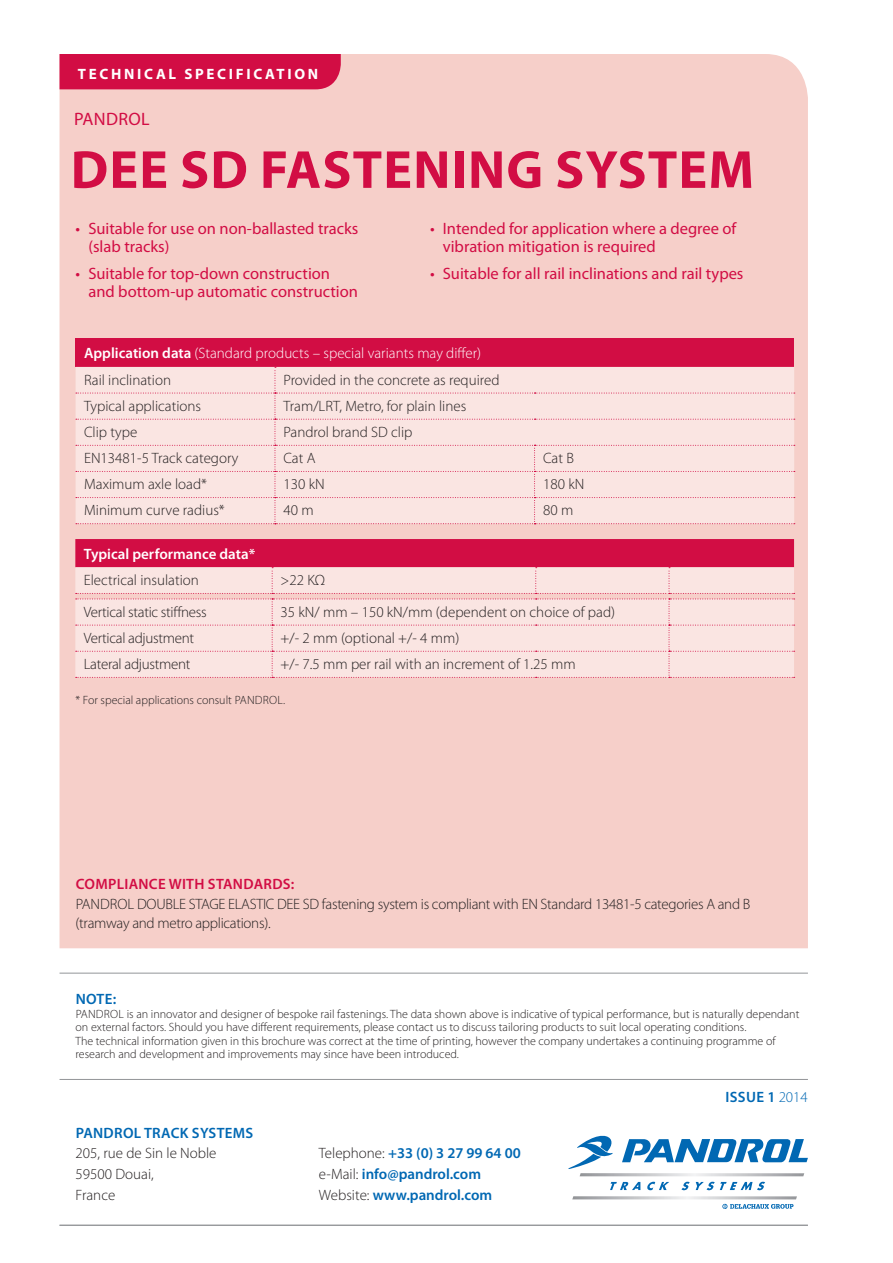
<style>
.page{position:relative;width:893px;height:1263px;background:#fff}
.page>*{position:absolute;margin:0;border:0;box-sizing:border-box;transform-origin:0 0}
.t1{font:700 54px "Myriad Pro";letter-spacing:.02em;color:#d20d44}
.t2{font:18px "Myriad Pro";letter-spacing:.02em;color:#d20d44}
.t3{font:16.5px/18px "Myriad Pro";color:#d20d44}
.t4{font:300 15px/20.7px "Myriad Pro";color:#231f20}
.t5{font:300 15px/19.5px "Myriad Pro";letter-spacing:-.02em;color:#231f20}
.t6{font:600 15px/20.7px "Myriad Pro";color:#0168b3}
.t7{font:300 15px/26.1px "Myriad Pro";color:#fff}
.t8{font:600 15px "Myriad Pro";letter-spacing:.02em;color:#d20d44}
.t9{font:600 15px "Myriad Pro";color:#fff}
.t10{font:700 15px "Myriad Pro";letter-spacing:.18em;color:#fff}
.t11{font:600 15px "Myriad Pro";letter-spacing:.02em;color:#0168b3}
.t12{font:300 12px/13.5px "Myriad Pro";color:#231f20}
.s1{font-weight:600}
.s2{color:#231f20}
.s3{font-weight:300}
.s4{font-weight:300;color:#231f20}
</style>
<div class="page">
<div style="left:60px;top:54px;width:748px;height:894px;background:#f6cfc9"></div>
<div style="left:76px;top:339px;width:718px;height:28px;background:#d20d44"></div>
<div style="left:76px;top:367px;width:719px;height:157px;background:#fae5e2"></div>
<svg style="left:75px;top:539px;width:720px;height:139px;background:#f1b5bf"></svg>
<div style="left:60px;top:54px;width:281px;height:35px;background:#d20d44"></div>
<hr style="left:60px;top:1225px;width:748px;height:1px;background:#939598">
<hr style="left:60px;top:973px;width:748px;height:1px;background:#939598">
<hr style="left:60px;top:1079px;width:748px;height:1px;background:#939598">
<svg style="left:572px;top:1196px;width:225px;height:13px"></svg>
<svg style="left:610px;top:1182px;width:30px;height:8px"></svg>
<svg style="left:647px;top:1182px;width:22px;height:8px"></svg>
<svg style="left:681px;top:1182px;width:9px;height:8px"></svg>
<svg style="left:696px;top:1182px;width:69px;height:8px"></svg>
<svg style="left:568px;top:1136px;width:240px;height:40px"></svg>
<p class="t10" style="left:78px;top:66px;width:242px">TECHNICAL SPECIFICATION</p>
<h2 class="t2" style="left:74px;top:109px;width:77px">PANDROL</h2>
<h1 class="t1" style="left:71px;top:139px;width:685px">DEE SD FASTENING SYSTEM</h1>
<h3 class="t3" style="left:88px;top:220px;width:272px;text-indent:-13px">• Suitable for use on non-ballasted tracks (slab tracks)</h3>
<h3 class="t3" style="left:88px;top:264px;width:271px;text-indent:-13px">• Suitable for top-down construction and bottom-up automatic construction</h3>
<h3 class="t3" style="left:443px;top:220px;width:295px;text-indent:-13px">• Intended for application where a degree of vibration mitigation is required</h3>
<h3 class="t3" style="left:430px;top:264px;width:315px">• Suitable for all rail inclinations and rail types</h3>
<p class="t7" style="left:84px;top:340px;width:398px"><span class="s1">Application data</span> (Standard products – special variants may differ)<br><span class="s2">Rail inclination</span></p>
<p class="t4" style="left:283px;top:369px;width:218px">Provided in the concrete as required</p>
<p class="t4" style="left:84px;top:395px;width:119px">Typical applications</p>
<p class="t4" style="left:283px;top:395px;width:184px">Tram/LRT, Metro, for plain lines</p>
<p class="t4" style="left:84px;top:421px;width:55px">Clip type</p>
<p class="t4" style="left:283px;top:421px;width:131px">Pandrol brand SD clip</p>
<p class="t4" style="left:84px;top:447px;width:156px">EN13481-5 Track category</p>
<p class="t4" style="left:283px;top:447px;width:33px">Cat A</p>
<p class="t4" style="left:543px;top:447px;width:32px">Cat B</p>
<p class="t4" style="left:84px;top:474px;width:124px">Maximum axle load*</p>
<p class="t4" style="left:283px;top:474px;width:43px">130 kN</p>
<p class="t4" style="left:543px;top:474px;width:43px">180 kN</p>
<p class="t4" style="left:84px;top:500px;width:142px">Minimum curve radius*</p>
<p class="t4" style="left:283px;top:500px;width:32px">40 m</p>
<p class="t4" style="left:543px;top:500px;width:32px">80 m</p>
<p class="t9" style="left:84px;top:545px;width:173px">Typical performance data*</p>
<p class="t4" style="left:84px;top:569px;width:117px">Electrical insulation</p>
<p class="t4" style="left:281px;top:569px;width:46px">&gt;22 KΩ</p>
<p class="t5" style="left:84px;top:602px;width:124px">Vertical static stiffness</p>
<p class="t4" style="left:281px;top:601px;width:336px">35 kN/ mm – 150 kN/mm (dependent on choice of pad)</p>
<p class="t5" style="left:84px;top:628px;width:112px">Vertical adjustment</p>
<p class="t4" style="left:281px;top:627px;width:180px">+/- 2 mm (optional +/- 4 mm)</p>
<p class="t5" style="left:84px;top:654px;width:108px">Lateral adjustment</p>
<p class="t4" style="left:281px;top:653px;width:297px">+/- 7.5 mm per rail with an increment of 1.25 mm</p>
<p class="t12" style="left:76px;top:693px;width:211px">* For special applications consult PANDROL.</p>
<p class="t8" style="left:76px;top:876px;width:220px">COMPLIANCE WITH STANDARDS:</p>
<p class="t5" style="left:76px;top:894px;width:676px">PANDROL DOUBLE STAGE ELASTIC DEE SD fastening system is compliant with EN Standard 13481-5 categories A and B (tramway and metro applications).</p>
<p class="t6" style="left:76px;top:989px;width:42px">NOTE:</p>
<p class="t12" style="left:76px;top:1007px;width:725px">PANDROL is an innovator and designer of bespoke rail fastenings. The data shown above is indicative of typical performance, but is naturally dependant on external factors. Should you have different requirements, please contact us to discuss tailoring products to suit local operating conditions.<br>The technical information given in this brochure was correct at the time of printing, however the company undertakes a continuing programme of research and development and improvements may since have been introduced.</p>
<p class="t6" style="left:726px;top:1086px;width:84px">ISSUE 1 <span class="s3">2014</span></p>
<p class="t11" style="left:76px;top:1124px;width:179px">PANDROL TRACK SYSTEMS</p>
<p class="t4" style="left:76px;top:1143px;width:142px">205, rue de Sin le Noble<br>59500 Douai,<br>France</p>
<p class="t6" style="left:319px;top:1143px;width:203px"><span class="s4">Telephone:</span> +33 (0) 3 27 99 64 00 <span class="s4">e-Mail:</span> info@pandrol.com<br><span class="s4">Website:</span> www.pandrol.com</p>
</div>
